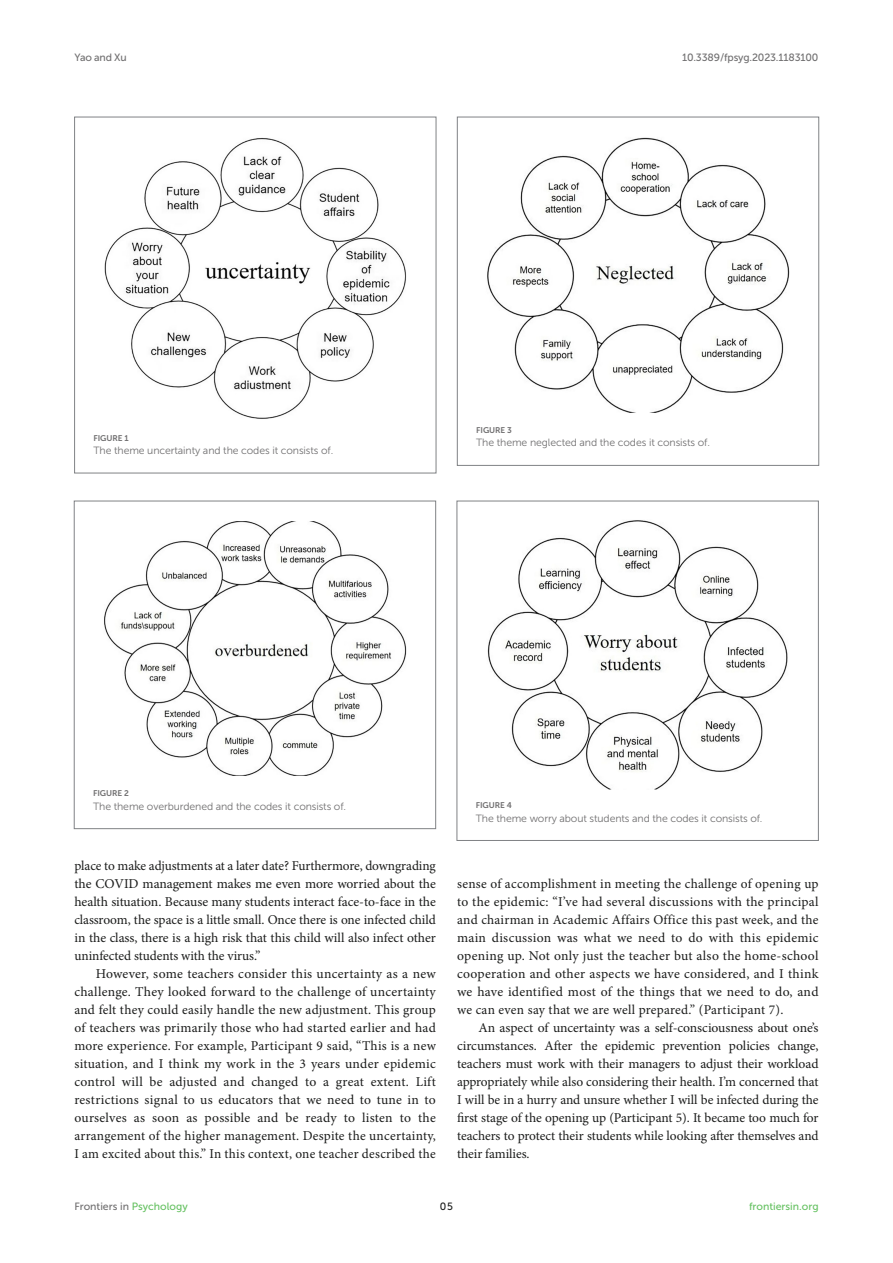
<style>
.page{position:relative;width:893px;height:1263px;background:#fff}
.page>*{position:absolute;margin:0;border:0;box-sizing:border-box;transform-origin:0 0}
.TEXT{font:13.5px/18px "Minion Pro";color:#1b1c1b;text-align:justify}
.FIG_LEG{font:10.5px "Museo Sans 300";letter-spacing:-.01em;color:#706f70}
.t1{font:10.5px "Museo Sans 500";letter-spacing:-.015em;color:#706f70}
.t2{font:10.5px "Museo Sans 500";color:#65c161}
.t3{font:10.5px "Museo Sans 500";color:#1b1c1b}
.FIG_HD{font:8.25px "Museo Sans 700";letter-spacing:-.01em;color:#706f70}
.s1{color:#65c161}
</style>
<div class="page">
<img style="left:104px;top:521px;width:303px;height:255px">
<div style="left:74px;top:501px;width:362px;height:328px;border:1px solid #808285"></div>
<img style="left:104px;top:138px;width:302px;height:281px">
<div style="left:74px;top:117px;width:362px;height:356px;border:1px solid #808285"></div>
<img style="left:487px;top:137px;width:303px;height:276px">
<div style="left:457px;top:117px;width:362px;height:349px;border:1px solid #808285"></div>
<img style="left:487px;top:520px;width:301px;height:269px">
<div style="left:457px;top:501px;width:362px;height:340px;border:1px solid #808285"></div>
<p class="t1" style="left:74px;top:51px;width:54px">Yao and Xu</p>
<p class="t1" style="left:682px;top:51px;width:138px">10.3389/fpsyg.2023.1183100</p>
<p class="FIG_HD" style="left:94px;top:433px;width:37px">FIGURE 1</p>
<p class="FIG_LEG" style="left:94px;top:445px;width:241px">The theme uncertainty and the codes it consists of.</p>
<p class="FIG_HD" style="left:476px;top:425px;width:37px">FIGURE 3</p>
<p class="FIG_LEG" style="left:476px;top:437px;width:235px">The theme neglected and the codes it consists of.</p>
<p class="FIG_HD" style="left:93px;top:789px;width:37px">FIGURE 2</p>
<p class="FIG_LEG" style="left:93px;top:800px;width:254px">The theme overburdened and the codes it consists of.</p>
<p class="TEXT" style="left:74px;top:857px;width:363px">place to make adjustments at a later date? Furthermore, downgrading the COVID management makes me even more worried about the health situation. Because many students interact face-to-face in the classroom, the space is a little small. Once there is one infected child in the class, there is a high risk that this child will also infect other uninfected students with the virus.”</p>
<p class="TEXT" style="left:74px;top:965px;width:363px;text-indent:21px">However, some teachers consider this uncertainty as a new challenge. They looked forward to the challenge of uncertainty and felt they could easily handle the new adjustment. This group of teachers was primarily those who had started earlier and had more experience. For example, Participant 9 said, “This is a new situation, and I think my work in the 3 years under epidemic control will be adjusted and changed to a great extent. Lift restrictions signal to us educators that we need to tune in to ourselves as soon as possible and be ready to listen to the arrangement of the higher management. Despite the uncertainty, I am excited about this.” In this context, one teacher described the</p>
<p class="FIG_HD" style="left:476px;top:800px;width:37px">FIGURE 4</p>
<p class="FIG_LEG" style="left:476px;top:812px;width:288px">The theme worry about students and the codes it consists of.</p>
<p class="TEXT" style="left:457px;top:875px;width:363px">sense of accomplishment in meeting the challenge of opening up to the epidemic: “I’ve had several discussions with the principal and chairman in Academic Affairs Office this past week, and the main discussion was what we need to do with this epidemic opening up. Not only just the teacher but also the home-school cooperation and other aspects we have considered, and I think we have identified most of the things that we need to do, and we can even say that we are well prepared.” (Participant 7).</p>
<p class="TEXT" style="left:457px;top:1019px;width:363px;text-indent:21px">An aspect of uncertainty was a self-consciousness about one’s circumstances. After the epidemic prevention policies change, teachers must work with their managers to adjust their workload appropriately while also considering their health. I’m concerned that I will be in a hurry and unsure whether I will be infected during the first stage of the opening up (Participant 5). It became too much for teachers to protect their students while looking after themselves and their families.</p>
<p class="t1" style="left:74px;top:1200px;width:115px">Frontiers in <span class="s1">Psychology</span></p>
<p class="t3" style="left:440px;top:1200px;width:14px">05</p>
<p class="t2" style="left:749px;top:1200px;width:71px">frontiersin.org</p>
</div>
